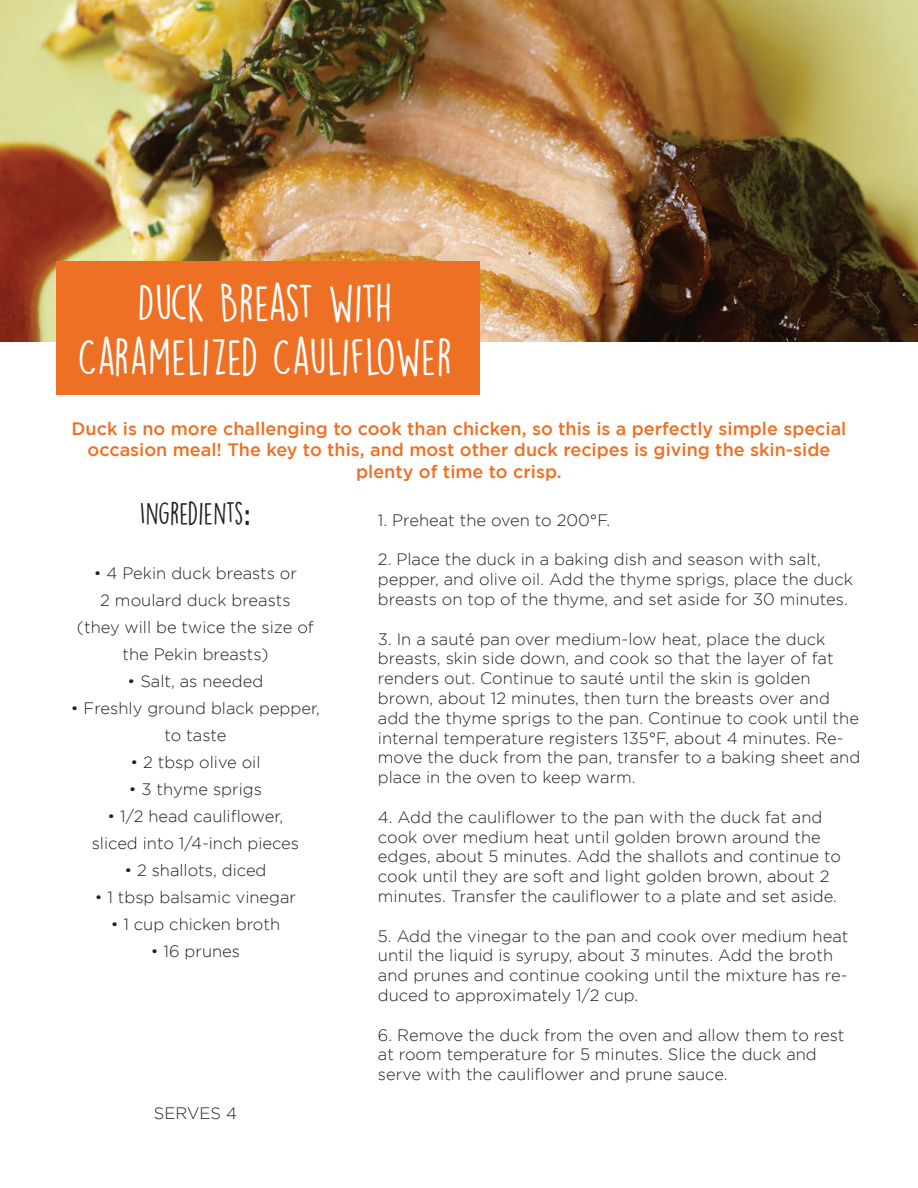
<style>
.page{position:relative;width:918px;height:1188px;background:#fff}
.page>*{position:absolute;margin:0;border:0;box-sizing:border-box;transform-origin:0 0}
.t1{font:46.5px/54px "DK Lemon Yellow Sun";color:#fff;text-align:center}
.t2{font:28.5px "DK Lemon Yellow Sun";color:#231f20}
.t3{font:500 18px/21.6px "Gotham";color:#ed7025;text-align:center}
.t4{font:300 16.5px/19.8px "Gotham";color:#231f20}
.s1{font-family:"Raleway";font-weight:700}
</style>
<div class="page">
<img style="left:0;top:0;width:918px;height:341px">
<div style="left:56px;top:261px;width:424px;height:134px;background:#ed7025"></div>
<h1 class="t1" style="left:78px;top:276px;width:376px">DUCK BREAST WITH<br>CARAMELIZED CAULIFLOWER</h1>
<p class="t3" style="left:72px;top:417px;width:776px">Duck is no more challenging to cook than chicken, so this is a perfectly simple special occasion meal! The key to this, and most other duck recipes is giving the skin-side plenty of time to crisp.</p>
<h2 class="t2" style="left:140px;top:496px;width:112px">INGREDIENTS<span class="s1">:</span></h2>
<p class="t4" style="left:77px;top:559px;width:238px;line-height:27px;text-align:center">• 4 Pekin duck breasts or<br>2 moulard duck breasts (they will be twice the size of the Pekin breasts)</p>
<p class="t4" style="left:128px;top:671px;width:137px">• Salt, as needed</p>
<p class="t4" style="left:71px;top:694px;width:251px;line-height:27px;text-align:center">• Freshly ground black pepper, to taste</p>
<p class="t4" style="left:130px;top:752px;width:132px">• 2 tbsp olive oil</p>
<p class="t4" style="left:129px;top:779px;width:135px">• 3 thyme sprigs</p>
<p class="t4" style="left:92px;top:802px;width:209px;line-height:27px;text-align:center">• 1/2 head cauliflower, sliced into 1/4-inch pieces</p>
<p class="t4" style="left:124px;top:860px;width:144px">• 2 shallots, diced</p>
<p class="t4" style="left:95px;top:887px;width:203px">• 1 tbsp balsamic vinegar</p>
<p class="t4" style="left:111px;top:914px;width:171px">• 1 cup chicken broth</p>
<p class="t4" style="left:151px;top:941px;width:91px">• 16 prunes</p>
<p class="t4" style="left:154px;top:1103px;width:85px">SERVES 4</p>
<p class="t4" style="left:378px;top:510px;width:234px">1. Preheat the oven to 200°F.</p>
<p class="t4" style="left:378px;top:549px;width:477px">2. Place the duck in a baking dish and season with salt, pepper, and olive oil. Add the thyme sprigs, place the duck breasts on top of the thyme, and set aside for 30 minutes.</p>
<p class="t4" style="left:378px;top:629px;width:484px">3. In a sauté pan over medium-low heat, place the duck breasts, skin side down, and cook so that the layer of fat renders out. Continue to sauté until the skin is golden brown, about 12 minutes, then turn the breasts over and add the thyme sprigs to the pan. Continue to cook until the internal temperature registers 135°F, about 4 minutes. Re&shy;move the duck from the pan, transfer to a baking sheet and place in the oven to keep warm.</p>
<p class="t4" style="left:378px;top:807px;width:465px">4. Add the cauliflower to the pan with the duck fat and cook over medium heat until golden brown around the edges, about 5 minutes. Add the shallots and continue to cook until they are soft and light golden brown, about 2 minutes. Transfer the cauliflower to a plate and set aside.</p>
<p class="t4" style="left:378px;top:926px;width:472px">5. Add the vinegar to the pan and cook over medium heat until the liquid is syrupy, about 3 minutes. Add the broth and prunes and continue cooking until the mixture has re&shy;duced to approximately 1/2 cup.</p>
<p class="t4" style="left:378px;top:1025px;width:468px">6. Remove the duck from the oven and allow them to rest at room temperature for 5 minutes. Slice the duck and serve with the cauliflower and prune sauce.</p>
</div>
